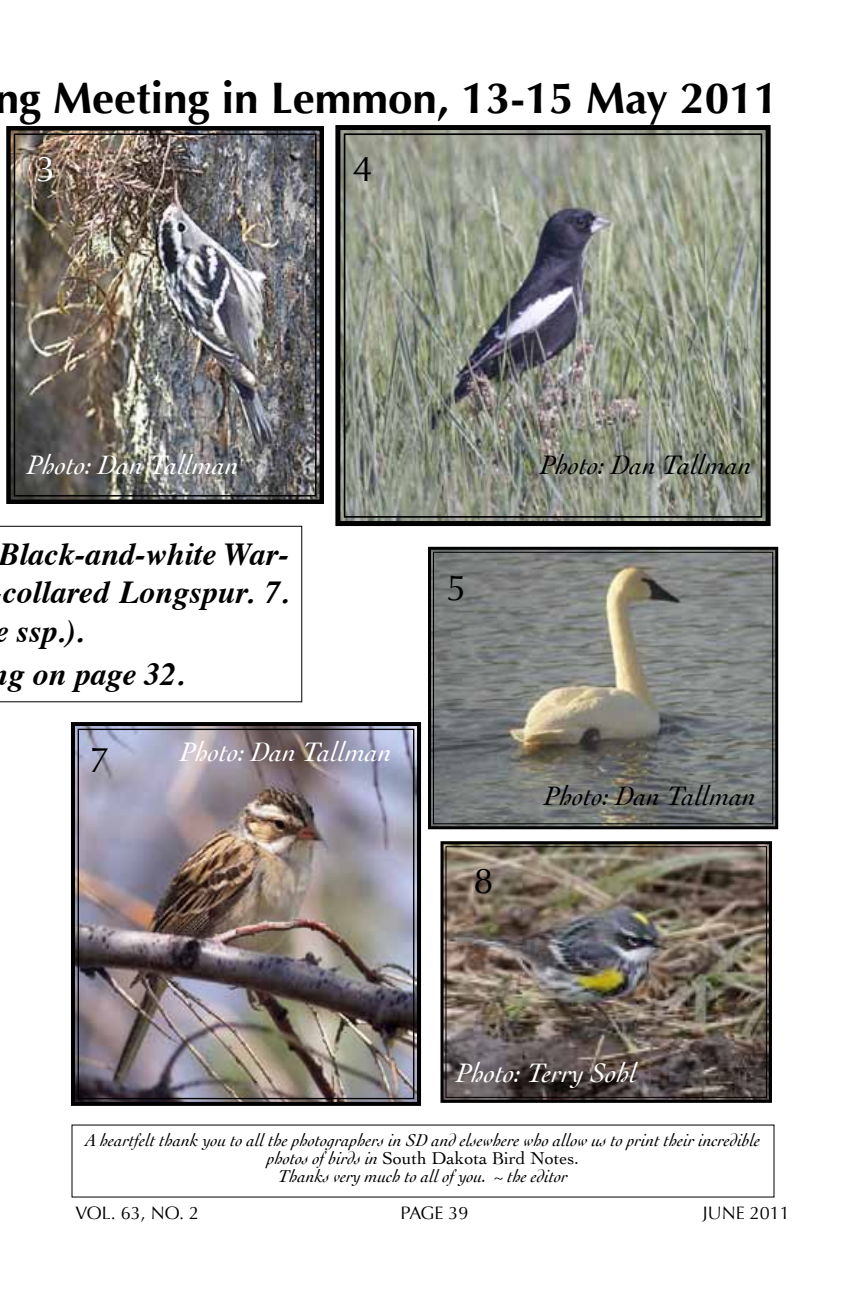
<style>
.page{position:relative;width:864px;height:1296px;background:#fff}
.page>*{position:absolute;margin:0;border:0;box-sizing:border-box;transform-origin:0 0}
.t1{font:700 44px "Optima";color:#000}
.t2{font:36px "Optima";color:#000}
.t3{font:36px "Optima";color:#fff}
.t4{font:italic 700 32px/38.4px "Times";color:#000;text-align:justify}
.t5{font:italic 28px "Cochin";color:#fff}
.t6{font:italic 28px "Cochin";color:#000}
.t7{font:italic 18px/18px "Cochin";color:#000;text-align:center}
.t8{font:18px "Optima";color:#000}
.s1{font-style:normal}
</style>
<div class="page">
<svg style="left:335px;top:125px;width:436px;height:401px;background:#8a8f82"></svg>
<div style="left:344px;top:133px;width:418px;height:385px;border:2px solid #000"></div>
<img style="left:71px;top:722px;width:350px;height:384px">
<div style="left:78px;top:729px;width:336px;height:370px;border:1px solid #000"></div>
<img style="left:6px;top:126px;width:318px;height:378px">
<div style="left:14px;top:134px;width:303px;height:363px;border:1px solid #000"></div>
<svg style="left:428px;top:546px;width:351px;height:284px;background:#7b7c79"></svg>
<div style="left:433px;top:552px;width:340px;height:272px;border:1px solid #000"></div>
<img style="left:440px;top:841px;width:332px;height:262px">
<div style="left:445px;top:846px;width:322px;height:252px;border:1px solid #000"></div>
<svg style="left:0;top:526px;width:302px;height:176px"></svg>
<h1 class="t1" style="left:-5px;top:72px;width:785px">ng Meeting in Lemmon, 13-15 May 2011</h1>
<h2 class="t3" style="left:36px;top:148px;width:22px">3</h2>
<h2 class="t2" style="left:353px;top:148px;width:22px">4</h2>
<h3 class="t5" style="left:27px;top:446px;width:214px">Photo: Dan Tallman</h3>
<h3 class="t4" style="left:-6px;top:532px;width:296px">Black-and-white War&shy;collared Longspur. 7. e ssp.).</h3>
<h3 class="t4" style="left:9px;top:652px;width:177px">g on page 32.</h3>
<h2 class="t2" style="left:89px;top:739px;width:22px">7</h2>
<h3 class="t5" style="left:180px;top:733px;width:214px">Photo: Dan Tallman</h3>
<h2 class="t2" style="left:446px;top:567px;width:22px">5</h2>
<h3 class="t6" style="left:540px;top:446px;width:214px">Photo: Dan Tallman</h3>
<h2 class="t2" style="left:473px;top:860px;width:22px">8</h2>
<h3 class="t6" style="left:544px;top:777px;width:214px">Photo: Dan Tallman</h3>
<h3 class="t5" style="left:456px;top:1054px;width:182px">Photo: Terry Sohl</h3>
<p class="t7" style="left:86px;top:1130px;width:676px">A heartfelt thank you to all the photographers in SD and elsewhere who allow us to print their incredible photos of birds in <span class="s1">South Dakota Bird Notes.<br></span>Thanks very much to all of you. ~ the editor</p>
<p class="t8" style="left:75px;top:1202px;width:125px">VOL. 63, NO. 2</p>
<p class="t8" style="left:400px;top:1202px;width:12px">PAGE</p>
<p class="t8" style="left:449px;top:1202px;width:22px">39</p>
<p class="t8" style="left:703px;top:1202px;width:89px">JUNE 2011</p>
</div>
